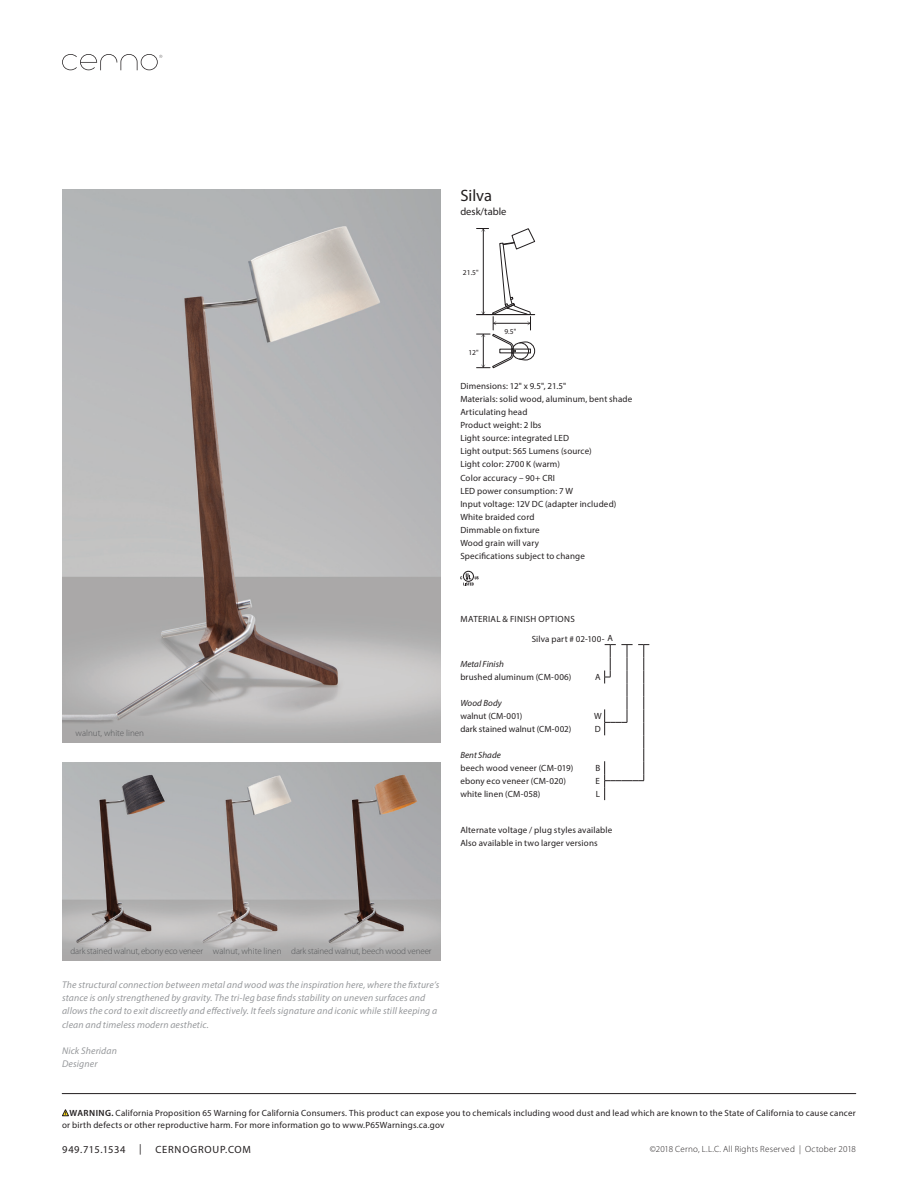
<style>
.page{position:relative;width:918px;height:1188px;background:#fff}
.page>*{position:absolute;margin:0;border:0;box-sizing:border-box;transform-origin:0 0}
.t1{font:16.5px "Myriad Pro";color:#231f20}
.t2{font:10.5px "Myriad Pro";letter-spacing:.075em;color:#231f20}
.t3{font:10.5px "Myriad Pro";letter-spacing:.055em;color:#231f20}
.t4{font:10.5px "Myriad Pro";color:#231f20}
.t5{font:italic 9.75px/13px "Myriad Pro";letter-spacing:.015em;color:#97999c}
.t6{font:9px/13px "Myriad Pro";letter-spacing:.02em;color:#231f20}
.t7{font:300 9px "Myriad Pro";letter-spacing:-.01em;color:#57585a}
.t8{font:300 9px "Myriad Pro";letter-spacing:.025em;color:#231f20}
.t9{font:italic 9px "Myriad Pro";letter-spacing:.005em;color:#231f20}
.t10{font:9px "Myriad Pro";letter-spacing:.04em;color:#231f20}
.t11{font:7.5px "Myriad Pro";color:#211d1e}
.s1{font-weight:600}
</style>
<div class="page">
<svg style="left:62px;top:54px;width:100px;height:16px"></svg>
<svg style="left:62px;top:1109px;width:7px;height:8px"></svg>
<hr style="left:62px;top:1093px;width:794px;height:1px;background:#211d1f">
<img style="left:62px;top:189px;width:378px;height:554px">
<img style="left:62px;top:763px;width:378px;height:198px">
<svg style="left:460px;top:573px;width:19px;height:13px"></svg>
<svg style="left:604px;top:644px;width:45px;height:156px"></svg>
<svg style="left:477px;top:228px;width:58px;height:140px"></svg>
<h1 class="t1" style="left:460px;top:186px;width:33px">Silva</h1>
<p class="t4" style="left:460px;top:205px;width:48px">desk/table</p>
<p class="t11" style="left:463px;top:268px;width:17px">21.5"</p>
<p class="t11" style="left:468px;top:347px;width:12px">12"</p>
<p class="t11" style="left:504px;top:327px;width:13px">9.5"</p>
<p class="t7" style="left:76px;top:727px;width:70px">walnut, white linen</p>
<p class="t6" style="left:460px;top:379px;width:174px">Dimensions: 12" x 9.5", 21.5"<br>Materials: solid wood, aluminum, bent shade<br>Articulating head<br>Product weight: 2 lbs<br>Light source: integrated LED<br>Light output: 565 Lumens (source)<br>Light color: 2700 K (warm)<br>Color accuracy – 90+ CRI<br>LED power consumption: 7 W<br>Input voltage: 12V DC (adapter included)<br>White braided cord<br>Dimmable on fixture<br>Wood grain will vary<br>Specifications subject to change</p>
<p class="t10" style="left:460px;top:613px;width:116px">MATERIAL &amp; FINISH OPTIONS</p>
<p class="t6" style="left:532px;top:632px;width:83px">Silva part # 02-100- A</p>
<p class="t9" style="left:460px;top:659px;width:45px">Metal Finish</p>
<p class="t6" style="left:460px;top:671px;width:113px">brushed aluminum (CM-006)</p>
<p class="t6" style="left:595px;top:671px;width:7px">A</p>
<p class="t9" style="left:460px;top:698px;width:43px">Wood Body</p>
<p class="t6" style="left:460px;top:710px;width:64px">walnut (CM-001)</p>
<p class="t6" style="left:594px;top:710px;width:9px">W</p>
<p class="t6" style="left:460px;top:723px;width:112px">dark stained walnut (CM-002)</p>
<p class="t6" style="left:595px;top:723px;width:7px">D</p>
<p class="t9" style="left:460px;top:750px;width:42px">Bent Shade</p>
<p class="t6" style="left:460px;top:761px;width:114px">beech wood veneer (CM-019)</p>
<p class="t6" style="left:595px;top:761px;width:6px">B</p>
<p class="t6" style="left:460px;top:774px;width:107px">ebony eco veneer (CM-020)</p>
<p class="t6" style="left:596px;top:774px;width:6px">E</p>
<p class="t6" style="left:460px;top:787px;width:82px">white linen (CM-058)</p>
<p class="t6" style="left:596px;top:787px;width:6px">L</p>
<p class="t6" style="left:460px;top:824px;width:154px">Alternate voltage / plug styles available<br>Also available in two larger versions</p>
<p class="t7" style="left:71px;top:946px;width:363px">dark stained walnut, ebony eco veneer walnut, white linen dark stained walnut, beech wood veneer</p>
<p class="t5" style="left:62px;top:978px;width:379px">The structural connection between metal and wood was the inspiration here, where the fixture’s stance is only strengthened by gravity. The tri-leg base finds stability on uneven surfaces and allows the cord to exit discreetly and effectively. It feels signature and iconic while still keeping a clean and timeless modern aesthetic.</p>
<p class="t5" style="left:62px;top:1044px;width:56px">Nick Sheridan<br>Designer</p>
<p class="t6" style="left:62px;top:1107px;width:795px;line-height:12px;text-indent:8px"><span class="s1">WARNING.</span> California Proposition 65 Warning for California Consumers. This product can expose you to chemicals including wood dust and lead which are known to the State of California to cause cancer or birth defects or other reproductive harm. For more information go to www.P65Warnings.ca.gov</p>
<p class="t3" style="left:62px;top:1143px;width:65px">949.715.1534</p>
<p class="t3" style="left:139px;top:1142px;width:4px">|</p>
<p class="t2" style="left:156px;top:1143px;width:97px">CERNOGROUP.COM</p>
<p class="t8" style="left:650px;top:1144px;width:207px">©2018 Cerno, L.L.C. All Rights Reserved | October 2018</p>
</div>
